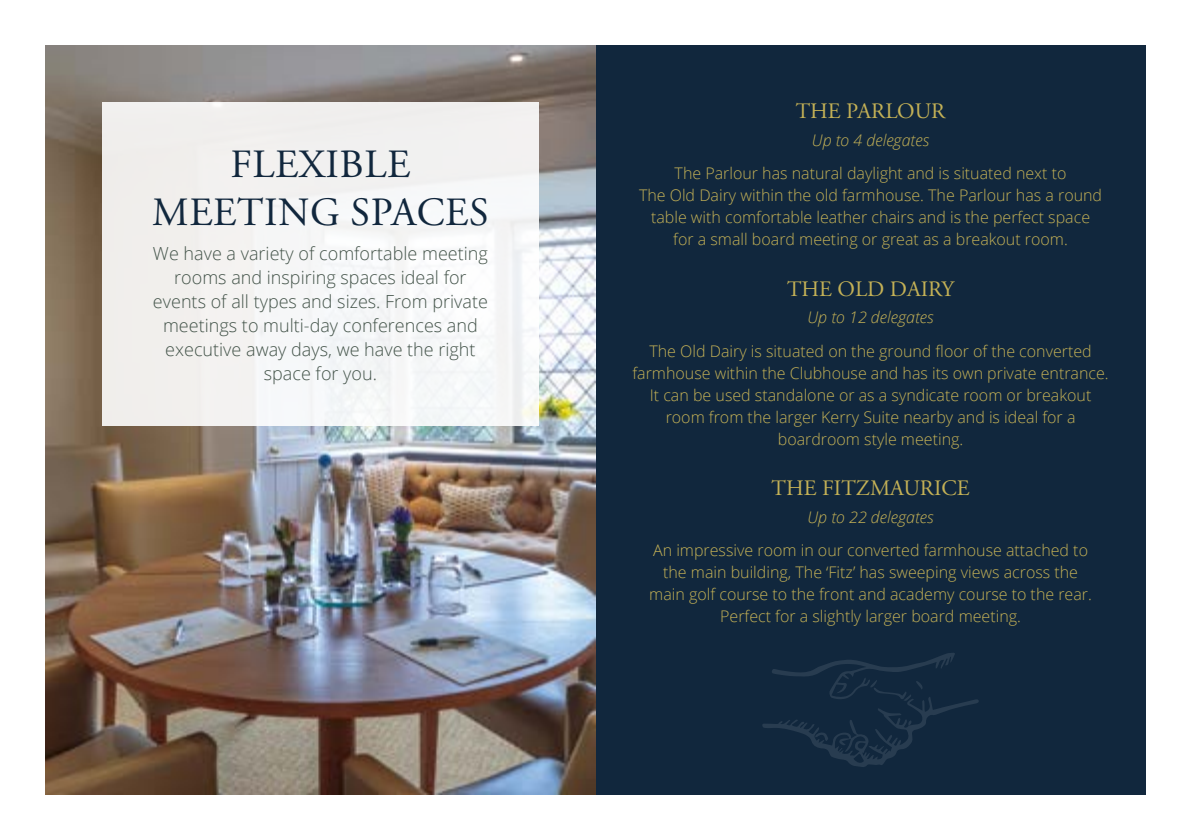
<style>
.page{position:relative;width:1191px;height:840px;background:#fff}
.page>*{position:absolute;margin:0;border:0;box-sizing:border-box;transform-origin:0 0}
.t1{font:40px/48px "Adobe Garamond Pro";letter-spacing:.015em;color:#11273d;text-align:center}
.t2{font:22px "Adobe Garamond Pro";color:#c4b156}
.t3{font:300 18px/24px "Open Sans";color:#44544a;text-align:center}
.t4{font:300 16px/22px "Open Sans";color:#c4b156;text-align:center}
.t5{font:italic 300 16px "Open Sans";color:#c4b156}
</style>
<div class="page">
<div style="left:595px;top:45px;width:550px;height:749px;background:#11273d"></div>
<svg style="left:762px;top:653px;width:217px;height:113px"></svg>
<img style="left:45px;top:45px;width:550px;height:749px">
<div style="left:102px;top:102px;width:437px;height:323px;background:#f3f2f1"></div>
<h1 class="t1" style="left:152px;top:141px;width:338px">FLEXIBLE<br>MEETING SPACES</h1>
<p class="t3" style="left:153px;top:241px;width:336px">We have a variety of comfortable meeting rooms and inspiring spaces ideal for events of all types and sizes. From private meetings to multi-day conferences and executive away days, we have the right space for you.</p>
<h2 class="t2" style="left:795px;top:98px;width:151px">THE PARLOUR</h2>
<p class="t5" style="left:812px;top:129px;width:119px">Up to 4 delegates</p>
<p class="t4" style="left:639px;top:162px;width:464px">The Parlour has natural daylight and is situated next to<br>The Old Dairy within the old farmhouse. The Parlour has a round table with comfortable leather chairs and is the perfect space for a small board meeting or great as a breakout room.</p>
<h2 class="t2" style="left:787px;top:275px;width:169px">THE OLD DAIRY</h2>
<p class="t5" style="left:807px;top:306px;width:127px">Up to 12 delegates</p>
<p class="t4" style="left:632px;top:339px;width:478px">The Old Dairy is situated on the ground floor of the converted farmhouse within the Clubhouse and has its own private entrance.<br>It can be used standalone or as a syndicate room or breakout room from the larger Kerry Suite nearby and is ideal for a boardroom style meeting.</p>
<h2 class="t2" style="left:771px;top:475px;width:200px">THE FITZMAURICE</h2>
<p class="t5" style="left:807px;top:506px;width:127px">Up to 22 delegates</p>
<p class="t4" style="left:649px;top:538px;width:444px">An impressive room in our converted farmhouse attached to the main building, The ‘Fitz’ has sweeping views across the main golf course to the front and academy course to the rear.<br>Perfect for a slightly larger board meeting.</p>
</div>
